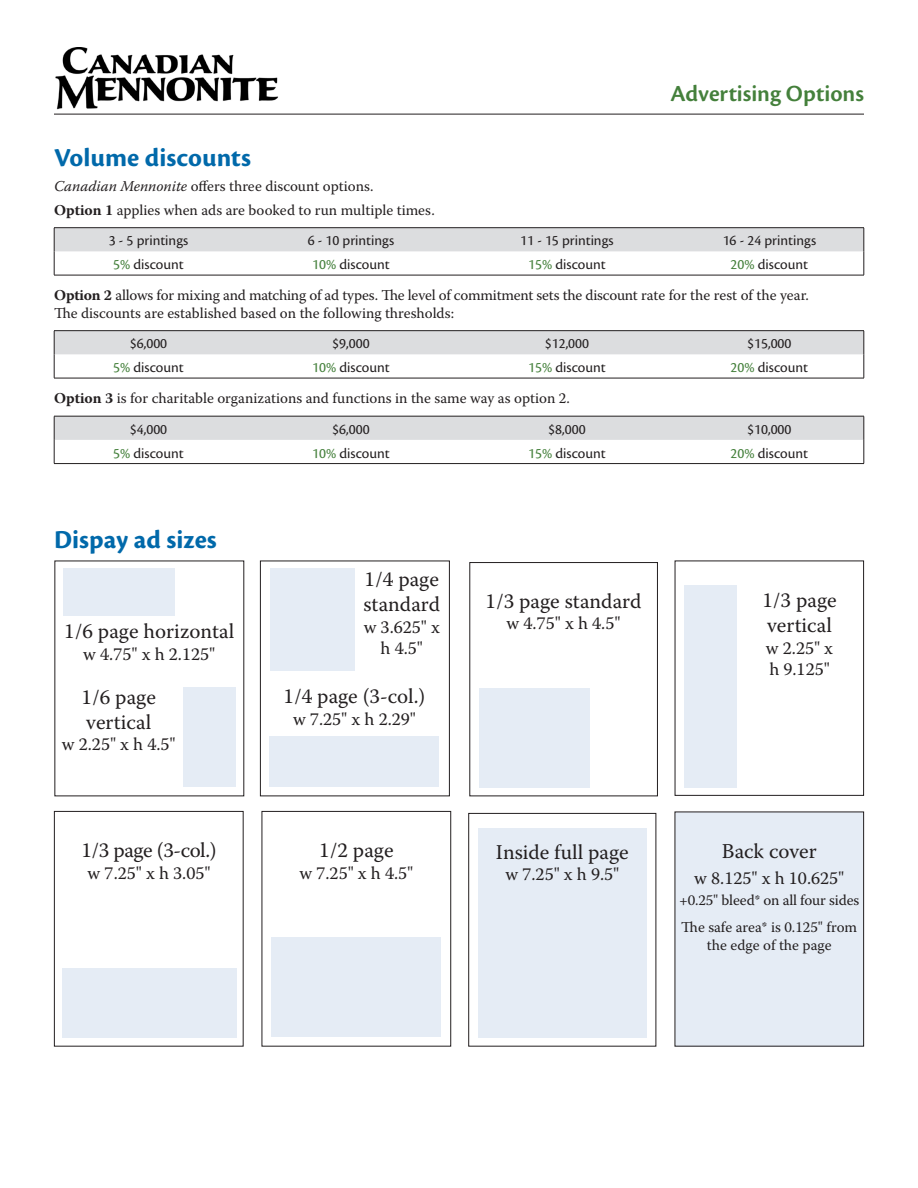
<style>
.page{position:relative;width:918px;height:1188px;background:#fff}
.page>*{position:absolute;margin:0;border:0;box-sizing:border-box;transform-origin:0 0}
.Head{font:700 27px "Cronos Pro";color:#0169aa}
.t1{font:600 24px "Cronos Pro";color:#44803b}
.t2{font:21px/25.2px "Warnock Pro";color:#231f20}
.t3{font:18px/21.6px "Warnock Pro";color:#231f20;text-align:center}
.t4{font:15px/17.5px "Warnock Pro";color:#231f20}
.t5{font:15px "Cronos Pro";color:#231f20}
.s1{font-style:italic}
.s2{font-weight:700}
.s3{color:#44803b}
</style>
<div class="page">
<hr style="left:54px;top:227px;width:189px;height:1px;background:#231f20">
<hr style="left:243px;top:227px;width:216px;height:1px;background:#231f20">
<hr style="left:459px;top:227px;width:216px;height:1px;background:#231f20">
<hr style="left:675px;top:227px;width:189px;height:1px;background:#231f20">
<svg style="left:54px;top:228px;width:811px;height:47px"></svg>
<hr style="left:54px;top:275px;width:189px;height:1px;background:#231f20">
<hr style="left:243px;top:275px;width:216px;height:1px;background:#231f20">
<hr style="left:459px;top:275px;width:216px;height:1px;background:#231f20">
<hr style="left:675px;top:275px;width:189px;height:1px;background:#231f20">
<hr style="left:54px;top:330px;width:189px;height:1px;background:#231f20">
<hr style="left:243px;top:330px;width:216px;height:1px;background:#231f20">
<hr style="left:459px;top:330px;width:216px;height:1px;background:#231f20">
<hr style="left:675px;top:330px;width:189px;height:1px;background:#231f20">
<svg style="left:54px;top:331px;width:811px;height:47px"></svg>
<hr style="left:54px;top:378px;width:189px;height:1px;background:#231f20">
<hr style="left:243px;top:378px;width:216px;height:1px;background:#231f20">
<hr style="left:459px;top:378px;width:216px;height:1px;background:#231f20">
<hr style="left:675px;top:378px;width:189px;height:1px;background:#231f20">
<svg style="left:54px;top:416px;width:811px;height:47px"></svg>
<hr style="left:54px;top:463px;width:189px;height:1px;background:#231f20">
<hr style="left:243px;top:463px;width:216px;height:1px;background:#231f20">
<hr style="left:459px;top:463px;width:216px;height:1px;background:#231f20">
<hr style="left:675px;top:463px;width:189px;height:1px;background:#231f20">
<img style="left:55px;top:48px;width:223px;height:62px">
<hr style="left:54px;top:114px;width:810px;height:1px;background:#231f20">
<div style="left:468px;top:813px;width:188px;height:234px;border:1px solid #231f20"></div>
<div style="left:478px;top:828px;width:168px;height:209px;background:#e5ecf5"></div>
<div style="left:675px;top:812px;width:189px;height:234px;background:#e5ecf5"></div>
<div style="left:183px;top:687px;width:52px;height:100px;background:#e5ecf5"></div>
<div style="left:63px;top:569px;width:111px;height:47px;background:#e5ecf5"></div>
<div style="left:675px;top:561px;width:189px;height:235px;border:1px solid #231f20"></div>
<div style="left:684px;top:585px;width:52px;height:202px;background:#e5ecf5"></div>
<div style="left:469px;top:562px;width:189px;height:234px;border:1px solid #231f20"></div>
<div style="left:479px;top:688px;width:111px;height:100px;background:#e5ecf5"></div>
<div style="left:262px;top:811px;width:189px;height:236px;border:1px solid #231f20"></div>
<div style="left:272px;top:937px;width:169px;height:100px;background:#e5ecf5"></div>
<div style="left:260px;top:561px;width:190px;height:235px;border:1px solid #231f20"></div>
<div style="left:270px;top:569px;width:84px;height:102px;background:#e5ecf5"></div>
<div style="left:270px;top:736px;width:169px;height:51px;background:#e5ecf5"></div>
<div style="left:54px;top:811px;width:190px;height:236px;border:1px solid #231f20"></div>
<div style="left:62px;top:968px;width:174px;height:70px;background:#e5ecf5"></div>
<p class="t1" style="left:670px;top:80px;width:195px">Advertising Options</p>
<p class="Head" style="left:54px;top:142px;width:199px">Volume discounts</p>
<p class="t4" style="left:54px;top:177px;width:321px"><span class="s1">Canadian Mennonite</span> offers three discount options.</p>
<p class="t4" style="left:54px;top:201px;width:382px"><span class="s2">Option 1</span> applies when ads are booked to run multiple times.</p>
<p class="t5" style="left:109px;top:232px;width:81px">3 - 5 printings</p>
<p class="t5" style="left:308px;top:232px;width:88px">6 - 10 printings</p>
<p class="t5" style="left:520px;top:232px;width:95px">11 - 15 printings</p>
<p class="t5" style="left:723px;top:232px;width:95px">16 - 24 printings</p>
<p class="t5" style="left:113px;top:256px;width:72px"><span class="s3">5%</span> discount</p>
<p class="t5" style="left:312px;top:256px;width:79px"><span class="s3">10%</span> discount</p>
<p class="t5" style="left:528px;top:256px;width:79px"><span class="s3">15%</span> discount</p>
<p class="t5" style="left:731px;top:256px;width:79px"><span class="s3">20%</span> discount</p>
<p class="t4" style="left:54px;top:286px;width:756px"><span class="s2">Option 2</span> allows for mixing and matching of ad types. The level of commitment sets the discount rate for the rest of the year.<br>The discounts are established based on the following thresholds:</p>
<p class="t5" style="left:130px;top:335px;width:39px">$6,000</p>
<p class="t5" style="left:332px;top:335px;width:39px">$9,000</p>
<p class="t5" style="left:545px;top:335px;width:46px">$12,000</p>
<p class="t5" style="left:747px;top:335px;width:46px">$15,000</p>
<p class="t5" style="left:113px;top:359px;width:72px"><span class="s3">5%</span> discount</p>
<p class="t5" style="left:312px;top:359px;width:79px"><span class="s3">10%</span> discount</p>
<p class="t5" style="left:528px;top:359px;width:79px"><span class="s3">15%</span> discount</p>
<p class="t5" style="left:731px;top:359px;width:79px"><span class="s3">20%</span> discount</p>
<p class="t4" style="left:54px;top:389px;width:517px"><span class="s2">Option 3</span> is for charitable organizations and functions in the same way as option 2.</p>
<p class="t5" style="left:130px;top:421px;width:39px">$4,000</p>
<p class="t5" style="left:332px;top:421px;width:39px">$6,000</p>
<p class="t5" style="left:548px;top:421px;width:39px">$8,000</p>
<p class="t5" style="left:747px;top:421px;width:46px">$10,000</p>
<p class="t5" style="left:113px;top:444px;width:72px"><span class="s3">5%</span> discount</p>
<p class="t5" style="left:312px;top:444px;width:79px"><span class="s3">10%</span> discount</p>
<p class="t5" style="left:528px;top:444px;width:79px"><span class="s3">15%</span> discount</p>
<p class="t5" style="left:731px;top:444px;width:79px"><span class="s3">20%</span> discount</p>
<p class="Head" style="left:54px;top:524px;width:164px">Dispay ad sizes</p>
<p class="t2" style="left:64px;top:618px;width:171px">1/6 page horizontal</p>
<p class="t3" style="left:83px;top:643px;width:133px">w 4.75" x h 2.125"</p>
<p class="t2" style="left:82px;top:684px;width:76px">1/6 page vertical</p>
<p class="t3" style="left:62px;top:733px;width:115px">w 2.25" x h 4.5"</p>
<p class="t2" style="left:82px;top:837px;width:137px">1/3 page (3-col.)</p>
<p class="t3" style="left:88px;top:862px;width:124px">w 7.25" x h 3.05"</p>
<p class="t2" style="left:363px;top:566px;width:78px">1/4 page standard</p>
<p class="t3" style="left:364px;top:616px;width:78px">w 3.625" x h 4.5"</p>
<p class="t2" style="left:284px;top:683px;width:143px">1/4 page (3-col.)</p>
<p class="t3" style="left:293px;top:708px;width:124px">w 7.25" x h 2.29"</p>
<p class="t2" style="left:319px;top:837px;width:76px">1/2 page</p>
<p class="t3" style="left:300px;top:862px;width:115px">w 7.25" x h 4.5"</p>
<p class="t2" style="left:486px;top:588px;width:157px">1/3 page standard</p>
<p class="t3" style="left:507px;top:612px;width:115px">w 4.75" x h 4.5"</p>
<p class="t2" style="left:762px;top:587px;width:76px">1/3 page</p>
<p class="t2" style="left:767px;top:612px;width:66px">vertical</p>
<p class="t3" style="left:766px;top:637px;width:69px">w 2.25" x</p>
<p class="t3" style="left:769px;top:658px;width:62px">h 9.125"</p>
<p class="t2" style="left:496px;top:839px;width:134px">Inside full page</p>
<p class="t3" style="left:506px;top:863px;width:115px">w 7.25" x h 9.5"</p>
<p class="t2" style="left:722px;top:839px;width:97px">Back cover</p>
<p class="t3" style="left:694px;top:867px;width:151px">w 8.125" x h 10.625"</p>
<p class="t4" style="left:679px;top:891px;width:182px">+0.25" bleed* on all four sides</p>
<p class="t4" style="left:681px;top:918px;width:177px;line-height:18px;text-align:center">The safe area* is 0.125" from the edge of the page</p>
</div>
